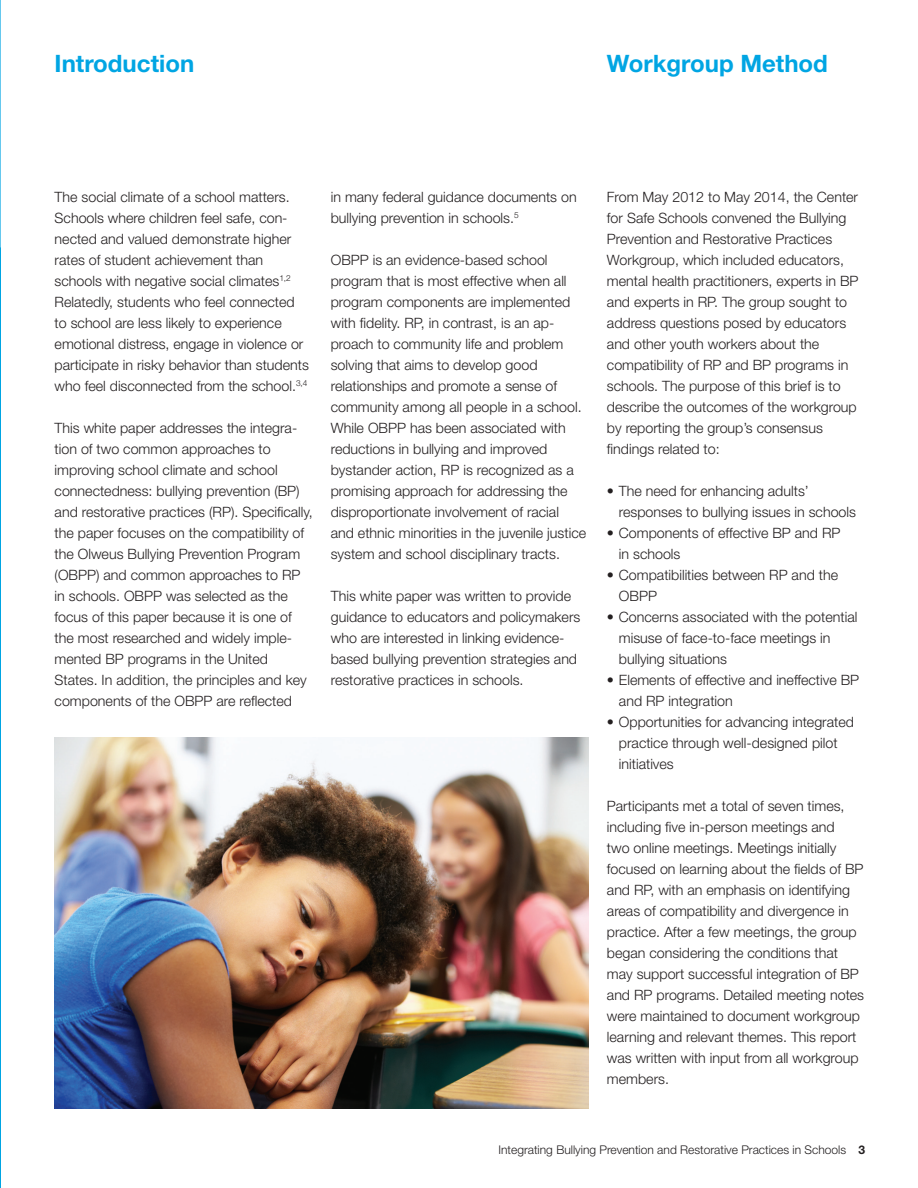
<style>
.page{position:relative;width:918px;height:1188px;background:#fff}
.page>*{position:absolute;margin:0;border:0;box-sizing:border-box;transform-origin:0 0}
.t1{font:700 24px "Helvetica Neue LT Std";color:#00a5e3}
.t2{font:300 14.25px/21px "Helvetica Neue LT Std";color:#231f20}
.t3{font:300 12px "Helvetica Neue LT Std";color:#231f20}
.s1{font-weight:700}
</style>
<div class="page">
<hr style="left:0;top:0;width:1px;height:1188px;background:#00a5e3">
<img style="left:55px;top:737px;width:534px;height:371px">
<svg style="left:0;top:0;width:1px;height:248px"></svg>
<h1 class="t1" style="left:55px;top:48px;width:141px">Introduction</h1>
<h1 class="t1" style="left:607px;top:48px;width:222px">Workgroup Method</h1>
<p class="t2" style="left:55px;top:186px;width:256px">The social climate of a school matters.<br>Schools where children feel safe, con&shy;nected and valued demonstrate higher rates of student achievement than schools with negative social climates<sup>1,2<br></sup>Relatedly, students who feel connected to school are less likely to experience emotional distress, engage in violence or participate in risky behavior than students who feel disconnected from the school.<sup>3,4</sup></p>
<p class="t2" style="left:55px;top:417px;width:259px">This white paper addresses the integra&shy;tion of two common approaches to improving school climate and school connectedness: bullying prevention (BP) and restorative practices (RP). Specifically, the paper focuses on the compatibility of the Olweus Bullying Prevention Program (OBPP) and common approaches to RP in schools. OBPP was selected as the focus of this paper because it is one of the most researched and widely imple&shy;mented BP programs in the United States. In addition, the principles and key components of the OBPP are reflected</p>
<p class="t2" style="left:331px;top:186px;width:247px">in many federal guidance documents on bullying prevention in schools.<sup>5</sup></p>
<p class="t2" style="left:331px;top:249px;width:257px">OBPP is an evidence-based school program that is most effective when all program components are implemented with fidelity. RP, in contrast, is an ap&shy;proach to community life and problem solving that aims to develop good relationships and promote a sense of community among all people in a school.<br>While OBPP has been associated with reductions in bullying and improved bystander action, RP is recognized as a promising approach for addressing the disproportionate involvement of racial<br>and ethnic minorities in the juvenile justice system and school disciplinary tracts.</p>
<p class="t2" style="left:331px;top:585px;width:251px">This white paper was written to provide guidance to educators and policymakers who are interested in linking evidence&shy;based bullying prevention strategies and restorative practices in schools.</p>
<p class="t2" style="left:607px;top:186px;width:253px">From May 2012 to May 2014, the Center for Safe Schools convened the Bullying Prevention and Restorative Practices Workgroup, which included educators, mental health practitioners, experts in BP and experts in RP. The group sought to address questions posed by educators and other youth workers about the compatibility of RP and BP programs in schools. The purpose of this brief is to describe the outcomes of the workgroup by reporting the group’s consensus findings related to:</p>
<p class="t2" style="left:619px;top:480px;width:238px;text-indent:-12px">• The need for enhancing adults’ responses to bullying issues in schools</p>
<p class="t2" style="left:619px;top:522px;width:223px;text-indent:-12px">• Components of effective BP and RP in schools</p>
<p class="t2" style="left:619px;top:564px;width:221px;text-indent:-12px">• Compatibilities between RP and the<br>OBPP</p>
<p class="t2" style="left:619px;top:606px;width:240px;text-indent:-12px">• Concerns associated with the potential misuse of face-to-face meetings in bullying situations</p>
<p class="t2" style="left:619px;top:669px;width:242px;text-indent:-12px">• Elements of effective and ineffective BP and RP integration</p>
<p class="t2" style="left:619px;top:711px;width:236px;text-indent:-12px">• Opportunities for advancing integrated practice through well-designed pilot initiatives</p>
<p class="t2" style="left:607px;top:795px;width:259px">Participants met a total of seven times, including five in-person meetings and<br>two online meetings. Meetings initially focused on learning about the fields of BP and RP, with an emphasis on identifying areas of compatibility and divergence in practice. After a few meetings, the group began considering the conditions that may support successful integration of BP and RP programs. Detailed meeting notes were maintained to document workgroup learning and relevant themes. This report was written with input from all workgroup members.</p>
<p class="t3" style="left:498px;top:1142px;width:368px">Integrating Bullying Prevention and Restorative Practices in Schools <span class="s1">3</span></p>
</div>
